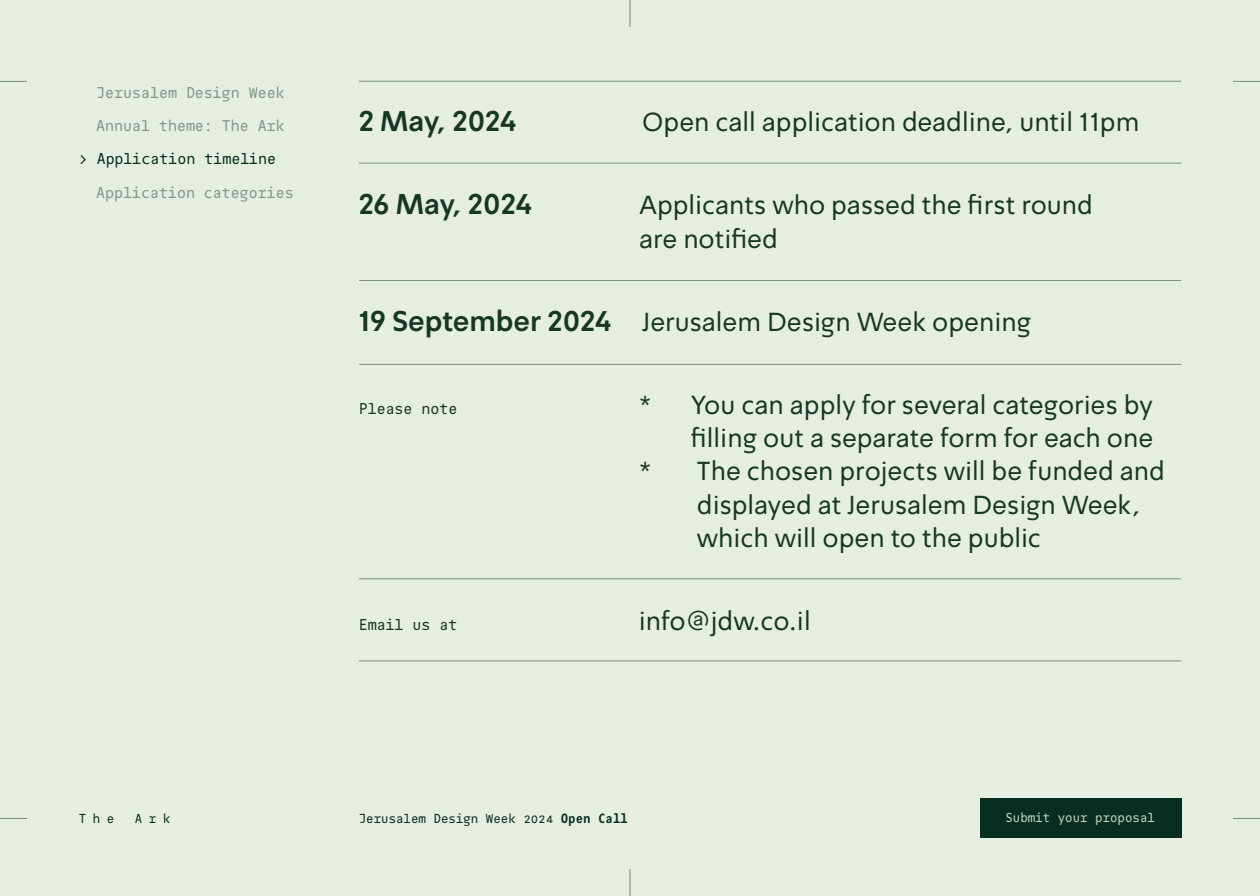
<style>
.page{position:relative;width:1260px;height:896px;background:#e6eee2}
.page>*{position:absolute;margin:0;border:0;box-sizing:border-box;transform-origin:0 0}
.t1{font:700 28px "Simpler Pro V3";color:#173726}
.t2{font:26.25px/33.2px "Simpler Pro V3";color:#173726}
.t3{font:15.75px "Simpler Pro HLAR Mono";color:#839690}
.t4{font:15.75px "Simpler Pro HLAR Mono";color:#082e22}
.t5{font:15.75px "Simpler Pro HLAR Mono";color:#173726}
.t6{font:13.12px "Simpler Pro HLAR Mono";color:#082e22}
.t7{font:13.12px "Simpler Pro HLAR Mono";color:#c2d6b8}
.t8{font:700 13.12px "Simpler Pro HLAR Mono";color:#082e22}
</style>
<div class="page">
<svg style="left:0;top:81px;width:27px;height:1px"></svg>
<svg style="left:1233px;top:81px;width:27px;height:1px"></svg>
<svg style="left:630px;top:0;width:1px;height:27px"></svg>
<svg style="left:1233px;top:818px;width:27px;height:1px"></svg>
<svg style="left:0;top:818px;width:27px;height:1px"></svg>
<svg style="left:630px;top:869px;width:1px;height:27px"></svg>
<div style="left:980px;top:799px;width:201px;height:39px;background:#082e22"></div>
<hr style="left:359px;top:81px;width:822px;height:1px;background:#082e22">
<hr style="left:359px;top:163px;width:822px;height:1px;background:#082e22">
<hr style="left:359px;top:280px;width:822px;height:1px;background:#082e22">
<hr style="left:359px;top:364px;width:822px;height:1px;background:#082e22">
<hr style="left:359px;top:578px;width:822px;height:1px;background:#082e22">
<hr style="left:359px;top:661px;width:822px;height:1px;background:#082e22">
<p class="t4" style="left:79px;top:149px;width:10px">&gt;</p>
<p class="t3" style="left:96px;top:83px;width:82px">Jerusalem</p>
<p class="t3" style="left:186px;top:83px;width:55px">Design</p>
<p class="t3" style="left:249px;top:83px;width:37px">Week</p>
<p class="t3" style="left:96px;top:116px;width:55px">Annual</p>
<p class="t3" style="left:159px;top:116px;width:55px">theme:</p>
<p class="t3" style="left:222px;top:116px;width:28px">The</p>
<p class="t3" style="left:258px;top:116px;width:28px">Ark</p>
<p class="t4" style="left:97px;top:149px;width:100px">Application</p>
<p class="t3" style="left:96px;top:183px;width:100px">Application</p>
<p class="t4" style="left:204px;top:149px;width:73px">timeline</p>
<p class="t3" style="left:204px;top:183px;width:91px">categories</p>
<p class="t1" style="left:359px;top:103px;width:159px">2 May, 2024</p>
<p class="t1" style="left:359px;top:186px;width:175px">26 May, 2024</p>
<p class="t1" style="left:359px;top:303px;width:254px">19 September 2024</p>
<p class="t5" style="left:359px;top:399px;width:55px">Please</p>
<p class="t5" style="left:422px;top:399px;width:37px">note</p>
<p class="t5" style="left:359px;top:615px;width:46px">Email</p>
<p class="t5" style="left:413px;top:615px;width:19px">us</p>
<p class="t5" style="left:440px;top:615px;width:19px">at</p>
<p class="t2" style="left:642px;top:106px;width:499px">Open call application deadline, until 11pm</p>
<p class="t2" style="left:639px;top:189px;width:455px">Applicants who passed the first round are notified</p>
<p class="t2" style="left:642px;top:305px;width:390px">Jerusalem Design Week opening</p>
<p class="t2" style="left:638px;top:389px;width:15px">*</p>
<p class="t2" style="left:638px;top:455px;width:15px">*</p>
<p class="t2" style="left:691px;top:389px;width:463px">You can apply for several categories by</p>
<p class="t2" style="left:691px;top:422px;width:476px">filling out a separate form for each one<br>The chosen projects will be funded and</p>
<p class="t2" style="left:697px;top:488px;width:445px">displayed at Jerusalem Design Week, which will open to the public</p>
<p class="t2" style="left:639px;top:605px;width:174px">info@jdw.co i l.</p>
<p class="t6" style="left:79px;top:810px;width:37px">The</p>
<p class="t6" style="left:135px;top:810px;width:37px">Ark</p>
<p class="t6" style="left:359px;top:810px;width:69px">Jerusalem</p>
<p class="t6" style="left:434px;top:810px;width:46px">Design</p>
<p class="t6" style="left:486px;top:810px;width:31px">Week</p>
<p class="t6" style="left:523px;top:810px;width:31px">2024</p>
<p class="t8" style="left:561px;top:810px;width:31px">Open</p>
<p class="t8" style="left:598px;top:810px;width:31px">Call</p>
<p class="t7" style="left:1005px;top:810px;width:46px">Submit</p>
<p class="t7" style="left:1058px;top:810px;width:31px">your</p>
<p class="t7" style="left:1095px;top:810px;width:61px">proposal</p>
</div>
